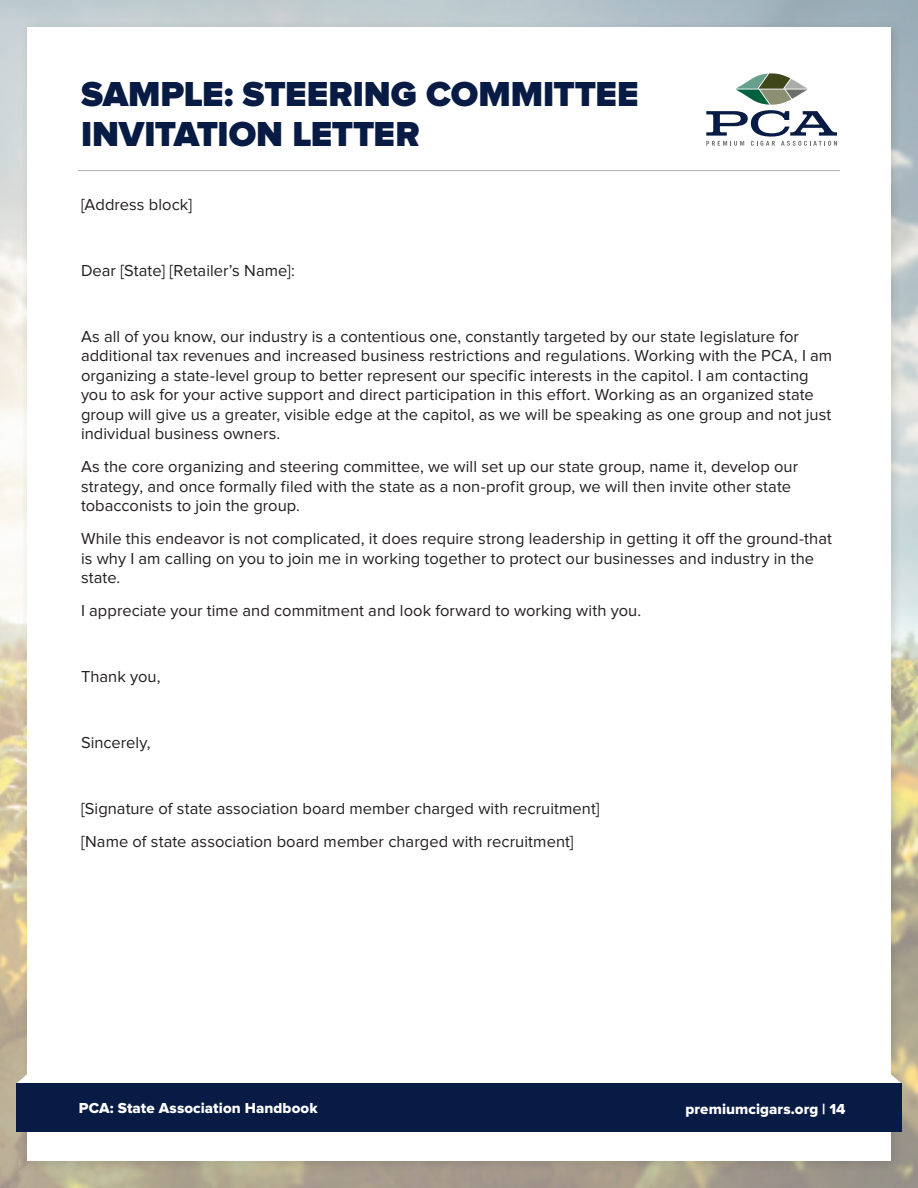
<style>
.page{position:relative;width:918px;height:1188px;background:#fff}
.page>*{position:absolute;margin:0;border:0;box-sizing:border-box;transform-origin:0 0}
.t1{font:900 36px/40.5px "Proxima Nova";letter-spacing:-.005em;color:#071b44}
.t2{font:16.5px/19.5px "Proxima Nova";letter-spacing:.005em;color:#231f20}
.t3{font:15px "Proxima Nova Extrabld";letter-spacing:.005em;color:#fff}
</style>
<div class="page">
<div style="left:20px;top:20px;width:883px;height:1153px;background:#231f20;opacity:.15"></div>
<div style="left:27px;top:27px;width:864px;height:1134px;background:#fff"></div>
<svg style="left:16px;top:1071px;width:11px;height:12px"></svg>
<svg style="left:891px;top:1071px;width:11px;height:25px"></svg>
<div style="left:16px;top:1083px;width:885px;height:49px;background:#071b44"></div>
<hr style="left:78px;top:170px;width:762px;height:1px;background:#b2b3b7">
<svg style="left:706px;top:73px;width:131px;height:73px"></svg>
<h1 class="t1" style="left:81px;top:75px;width:559px">SAMPLE: STEERING COMMITTEE<br>INVITATION LETTER</h1>
<p class="t2" style="left:81px;top:195px;width:113px">[Address block]</p>
<p class="t2" style="left:81px;top:261px;width:215px">Dear [State] [Retailer’s Name]:</p>
<p class="t2" style="left:81px;top:327px;width:753px">As all of you know, our industry is a contentious one, constantly targeted by our state legislature for additional tax revenues and increased business restrictions and regulations. Working with the PCA, I am organizing a state-level group to better represent our specific interests in the capitol. I am contacting you to ask for your active support and direct participation in this effort. Working as an organized state group will give us a greater, visible edge at the capitol, as we will be speaking as one group and not just individual business owners.</p>
<p class="t2" style="left:81px;top:457px;width:719px">As the core organizing and steering committee, we will set up our state group, name it, develop our strategy, and once formally filed with the state as a non-profit group, we will then invite other state tobacconists to join the group.</p>
<p class="t2" style="left:81px;top:529px;width:752px">While this endeavor is not complicated, it does require strong leadership in getting it off the ground-that is why I am calling on you to join me in working together to protect our businesses and industry in the state.</p>
<p class="t2" style="left:81px;top:601px;width:562px">I appreciate your time and commitment and look forward to working with you.</p>
<p class="t2" style="left:81px;top:667px;width:81px">Thank you,</p>
<p class="t2" style="left:81px;top:733px;width:71px">Sincerely,</p>
<p class="t2" style="left:81px;top:792px;width:520px;line-height:33px">[Signature of state association board member charged with recruitment] [Name of state association board member charged with recruitment]</p>
<p class="t3" style="left:79px;top:1100px;width:240px">PCA: State Association Handbook</p>
<p class="t3" style="left:685px;top:1100px;width:162px">premiumcigars.org | 14</p>
</div>
